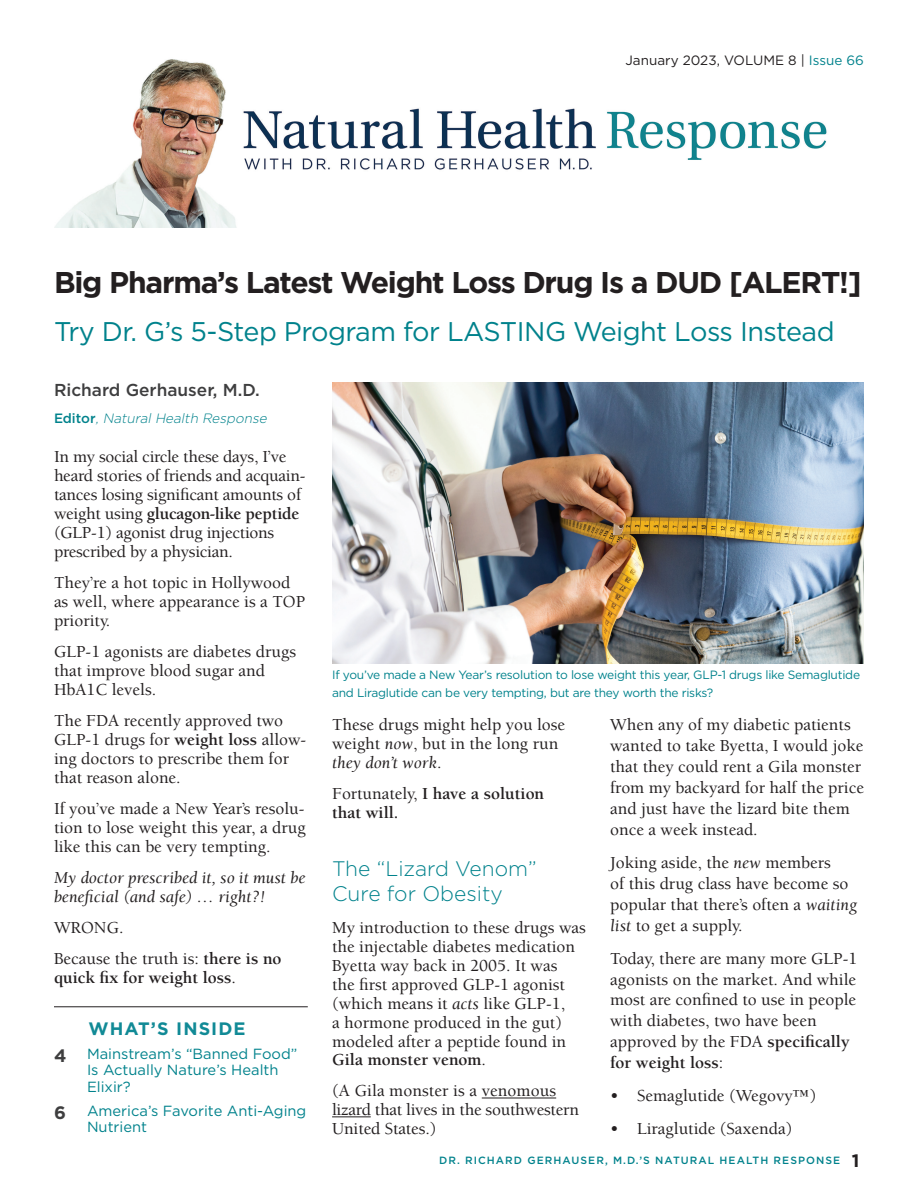
<style>
.page{position:relative;width:918px;height:1188px;background:#fff}
.page>*{position:absolute;margin:0;border:0;box-sizing:border-box;transform-origin:0 0}
.t1{font:700 30px "Gotham";letter-spacing:-.04em;color:#231f20}
.t2{font:27px "Gotham";letter-spacing:-.02em;color:#00828c}
.t3{font:300 21px/25.5px "Gotham";color:#00828c}
.t4{font:700 18px "Gotham";letter-spacing:.06em;color:#118a96}
.t5{font:500 17.25px/18.9px "Berkeley Std";color:#231f20}
.t6{font:italic 17.25px/18.9px "Berkeley Std";color:#231f20}
.t7{font:700 17.25px/18.9px "Berkeley Std";color:#231f20}
.t8{font:500 17.25px "Gotham";color:#3e3e3f}
.t9{font:14.7px/16.8px "Gotham";color:#00828c}
.t10{font:italic 300 13.5px "Gotham";color:#00828c}
.t11{font:13.5px "Gotham";color:#231f20}
.t12{font:12px/17.1px "Gotham";letter-spacing:-.02em;color:#00828c}
.t13{font:500 10.5px "Gotham";letter-spacing:.1em;color:#00828c}
.s1{color:#00828c}
.s2{font-weight:500;font-style:normal}
.s3{font-weight:700}
.s4{font-weight:500}
.s5{font-weight:700;font-size:18px;color:#3e3e3f}
.s6{font-weight:400;font-style:italic}
.s7{font-weight:700;font-size:18px;color:#231f20}
</style>
<div class="page">
<img style="left:55px;top:59px;width:772px;height:168px">
<hr style="left:54px;top:1006px;width:254px;height:1px;background:#231f20">
<hr style="left:482px;top:1098px;width:74px;height:1px;background:#231f20">
<hr style="left:332px;top:1116px;width:39px;height:1px;background:#231f20">
<img style="left:332px;top:383px;width:532px;height:280px">
<p class="t11" style="left:625px;top:51px;width:240px">January 2023, VOLUME 8 | <span class="s1">Issue 66</span></p>
<h1 class="t1" style="left:54px;top:263px;width:809px">Big Pharma’s Latest Weight Loss Drug Is a DUD [ALERT!]</h1>
<h2 class="t2" style="left:54px;top:314px;width:782px">Try Dr. G’s 5-Step Program for LASTING Weight Loss Instead</h2>
<p class="t8" style="left:54px;top:379px;width:207px">Richard Gerhauser, M.D.</p>
<p class="t10" style="left:54px;top:410px;width:217px"><span class="s2">E d i t o r</span> , Natural Health Response</p>
<p class="t5" style="left:54px;top:448px;width:253px">In my social circle these days, I’ve heard stories of friends and acquain&shy;tances losing significant amounts of weight using <span class="s3">glucagon-like peptide </span>(GLP-1) agonist drug injections prescribed by a physician.</p>
<p class="t5" style="left:54px;top:574px;width:253px">They’re a hot topic in Hollywood as well, where appearance is a TOP priority.</p>
<p class="t5" style="left:54px;top:643px;width:244px">GLP-1 agonists are diabetes drugs that improve blood sugar and<br>HbA1C levels.</p>
<p class="t5" style="left:54px;top:711px;width:254px">The FDA recently approved two<br>GLP-1 drugs for <span class="s3">weight loss</span> allow&shy;ing doctors to prescribe them for that reason alone.</p>
<p class="t5" style="left:54px;top:799px;width:253px;text-align:justify">If you’ve made a New Year’s resolu&shy;tion to lose weight this year, a drug like this can be very tempting.</p>
<p class="t6" style="left:54px;top:868px;width:253px">My doctor prescribed it, so it must be beneficial (and safe) … right?!</p>
<p class="t5" style="left:54px;top:912px;width:229px;line-height:31px">WRONG.<br>Because the truth is: <span class="s3">there is no</span></p>
<p class="t7" style="left:54px;top:968px;width:184px">quick fix for weight loss<span class="s4">.</span></p>
<p class="t4" style="left:89px;top:1017px;width:159px">WHAT’S INSIDE</p>
<p class="t9" style="left:87px;top:1045px;width:212px;text-indent:-33px"><span class="s5">4</span> Mainstream’s “Banned Food”<br>Is Actually Nature’s Health<br>Elixir?</p>
<p class="t9" style="left:87px;top:1102px;width:221px;text-indent:-33px"><span class="s5">6</span> America’s Favorite Anti-Aging<br>Nutrient</p>
<p class="t12" style="left:332px;top:666px;width:530px">If you’ve made a New Year’s resolution to lose weight this year, GLP-1 drugs like Semaglutide and Liraglutide can be very tempting, but are they worth the risks?</p>
<p class="t5" style="left:332px;top:716px;width:235px">These drugs might help you lose weight <span class="s6">now</span>, but in the long run <span class="s6">they don’t work</span>.</p>
<p class="t7" style="left:332px;top:784px;width:214px"><span class="s4">Fortunately,</span> I have a solution that will.</p>
<p class="t3" style="left:332px;top:855px;width:206px">The “Lizard Venom”<br>Cure for Obesity</p>
<p class="t5" style="left:332px;top:919px;width:255px">My introduction to these drugs was the injectable diabetes medication<br>Byetta way back in 2005. It was<br>the first approved GLP-1 agonist (which means it <span class="s6">acts</span> like GLP-1,<br>a hormone produced in the gut) modeled after a peptide found in<br><span class="s3">Gila monster venom</span>.</p>
<p class="t5" style="left:332px;top:1082px;width:248px">(A Gila monster is a venomous lizard that lives in the southwestern<br>United States.)</p>
<p class="t5" style="left:610px;top:715px;width:255px;line-height:20.9px">When any of my diabetic patients wanted to take Byetta, I would joke that they could rent a Gila monster from my backyard for half the price and just have the lizard bite them once a week instead.</p>
<p class="t5" style="left:610px;top:852px;width:248px;line-height:20.9px">Joking aside, the <span class="s6">new</span> members<br>of this drug class have become so popular that there’s often a <span class="s6">waiting list</span> to get a supply.</p>
<p class="t5" style="left:610px;top:948px;width:249px;line-height:20.9px">Today, there are many more GLP-1 agonists on the market. And while most are confined to use in people with diabetes, two have been approved by the FDA <span class="s3">specifically for weight loss</span>:</p>
<p class="t5" style="left:610px;top:1087px;width:208px">• Semaglutide (Wegovy™)</p>
<p class="t5" style="left:610px;top:1120px;width:184px">• Liraglutide (Saxenda)</p>
<p class="t13" style="left:439px;top:1153px;width:422px">DR. RICHARD GERHAUSER, M.D.’S NATURAL HEALTH RESPONSE <span class="s7">1</span></p>
</div>
